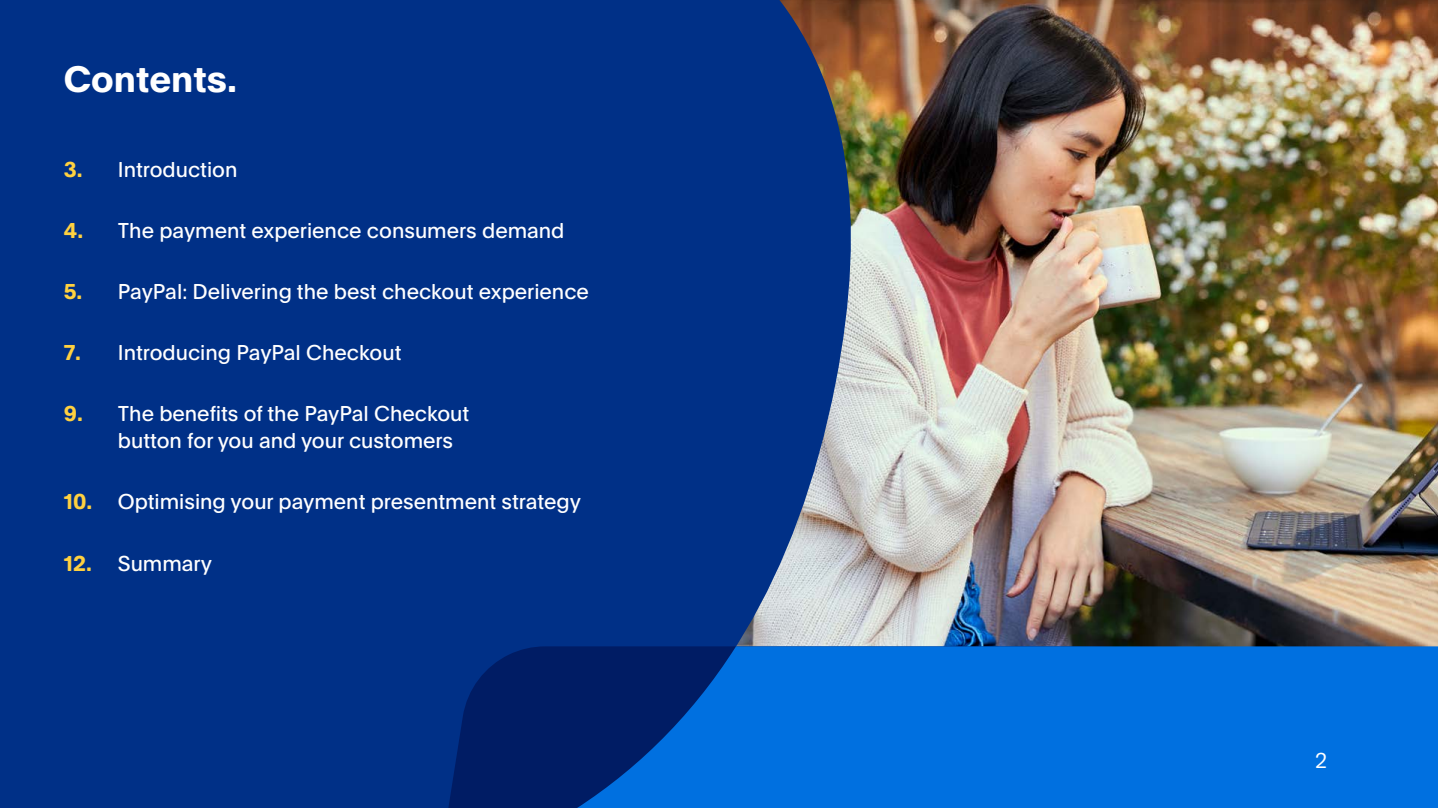
<style>
.page{position:relative;width:1438px;height:808px;background:#fff}
.page>*{position:absolute;margin:0;border:0;box-sizing:border-box;transform-origin:0 0}
.t1{font:700 36px "Pay Pal Open";color:#fff}
.t2{font:21px/27px "Pay Pal Open";color:#fff}
.t3{font:300 21px "Pay Pal Open";color:#fff}
.s1{font-weight:700;color:#ffd140}
</style>
<div class="page">
<img style="left:867px;top:0;width:570px;height:646px">
<div style="left:0;top:0;width:867px;height:808px;background:#003087"></div>
<svg style="left:215px;top:646px;width:348px;height:162px;background:#002a7d"></svg>
<svg style="left:563px;top:646px;width:874px;height:162px;background:#0065d0"></svg>
<h1 class="t1" style="left:64px;top:53px;width:175px">Contents.</h1>
<p class="t2" style="left:64px;top:155px;width:175px"><span class="s1">3.</span> Introduction</p>
<p class="t2" style="left:64px;top:216px;width:502px"><span class="s1">4.</span> The payment experience consumers demand</p>
<p class="t2" style="left:64px;top:277px;width:526px"><span class="s1">5.</span> PayPal: Delivering the best checkout experience</p>
<p class="t2" style="left:64px;top:338px;width:339px"><span class="s1">7.</span> Introducing PayPal Checkout</p>
<p class="t2" style="left:118px;top:399px;width:353px;text-indent:-54px"><span class="s1">9.</span> The benefits of the PayPal Checkout button for you and your customers</p>
<p class="t2" style="left:64px;top:487px;width:518px"><span class="s1">10.</span> Optimising your payment presentment strategy</p>
<p class="t2" style="left:64px;top:548px;width:150px"><span class="s1">12.</span> Summary</p>
<p class="t3" style="left:1314px;top:746px;width:13px">2</p>
</div>
